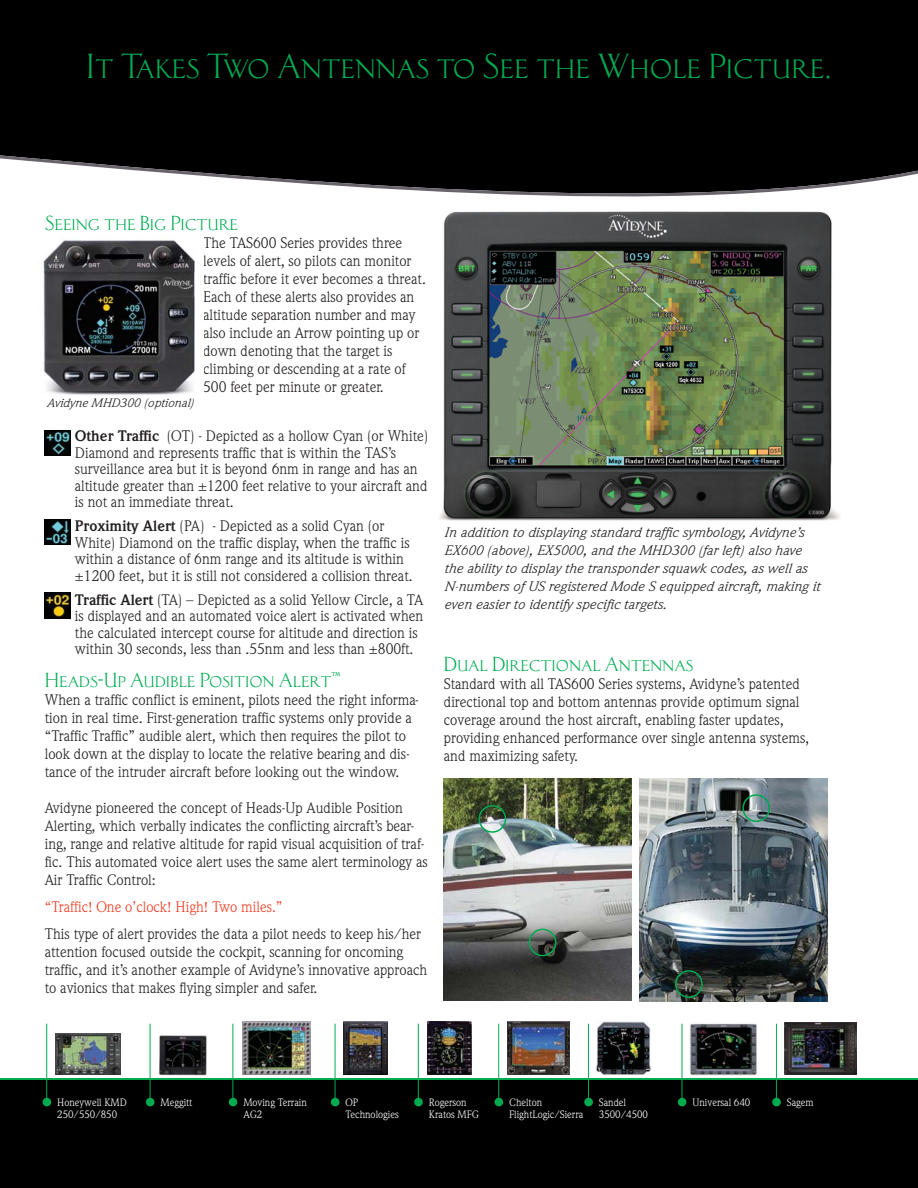
<style>
.page{position:relative;width:918px;height:1188px;background:#fff}
.page>*{position:absolute;margin:0;border:0;box-sizing:border-box;transform-origin:0 0}
.t1{font:36px "AT Classic Roman";color:#00ab50}
.t2{font:21px "AT Classic Roman";color:#00ab50}
.t3{font:15px/18px "Weidemann";color:#231f20}
.t4{font:15px "Weidemann";color:#ef3e25}
.t5{font:italic 13.5px/18px "Weidemann";color:#231f20;scale:1.09 1}
.t6{font:italic 12px "Weidemann";color:#231f20;scale:1.09 1}
.t7{font:10.5px/12px "Weidemann";color:#fff}
.s1{font-weight:700}
</style>
<div class="page">
<svg style="left:0;top:0;width:918px;height:197px;background:#121212"></svg>
<div style="left:0;top:1080px;width:918px;height:108px;background:#000"></div>
<hr style="left:0;top:1078px;width:918px;height:2px;background:#00ab50">
<img style="left:43px;top:240px;width:152px;height:155px">
<img style="left:45px;top:519px;width:26px;height:26px">
<img style="left:45px;top:593px;width:26px;height:26px">
<img style="left:45px;top:430px;width:26px;height:26px">
<img style="left:55px;top:1033px;width:66px;height:42px">
<img style="left:159px;top:1035px;width:48px;height:41px">
<img style="left:242px;top:1021px;width:68px;height:54px">
<img style="left:344px;top:1021px;width:43px;height:53px">
<img style="left:427px;top:1021px;width:45px;height:53px">
<img style="left:507px;top:1021px;width:62px;height:54px">
<img style="left:596px;top:1021px;width:55px;height:54px">
<img style="left:689px;top:1022px;width:69px;height:54px">
<img style="left:784px;top:1023px;width:73px;height:52px">
<hr style="left:46px;top:1024px;width:1px;height:78px;background:#00ab50">
<div style="left:43px;top:1098px;width:8px;height:8px;background:#00ab50;border-radius:50%"></div>
<hr style="left:150px;top:1024px;width:1px;height:78px;background:#00ab50">
<div style="left:146px;top:1098px;width:9px;height:8px;background:#00ab50;border-radius:50%"></div>
<hr style="left:233px;top:1024px;width:1px;height:78px;background:#00ab50">
<div style="left:229px;top:1098px;width:8px;height:8px;background:#00ab50;border-radius:50%"></div>
<hr style="left:335px;top:1024px;width:1px;height:78px;background:#00ab50">
<div style="left:331px;top:1098px;width:9px;height:8px;background:#00ab50;border-radius:50%"></div>
<hr style="left:418px;top:1024px;width:1px;height:78px;background:#00ab50">
<div style="left:414px;top:1098px;width:9px;height:8px;background:#00ab50;border-radius:50%"></div>
<hr style="left:498px;top:1024px;width:1px;height:78px;background:#00ab50">
<div style="left:495px;top:1098px;width:8px;height:8px;background:#00ab50;border-radius:50%"></div>
<hr style="left:588px;top:1024px;width:1px;height:78px;background:#00ab50">
<div style="left:584px;top:1098px;width:9px;height:8px;background:#00ab50;border-radius:50%"></div>
<hr style="left:682px;top:1024px;width:1px;height:78px;background:#00ab50">
<div style="left:678px;top:1098px;width:8px;height:8px;background:#00ab50;border-radius:50%"></div>
<hr style="left:776px;top:1024px;width:1px;height:78px;background:#00ab50">
<div style="left:772px;top:1098px;width:9px;height:8px;background:#00ab50;border-radius:50%"></div>
<img style="left:439px;top:211px;width:401px;height:310px">
<img style="left:444px;top:779px;width:188px;height:222px">
<img style="left:640px;top:779px;width:187px;height:222px">
<svg style="left:479px;top:805px;width:27px;height:28px"></svg>
<svg style="left:529px;top:929px;width:27px;height:27px"></svg>
<svg style="left:742px;top:794px;width:28px;height:28px"></svg>
<svg style="left:675px;top:970px;width:28px;height:28px"></svg>
<h1 class="t1" style="left:86px;top:45px;width:747px">It Takes Two Antennas to See the Whole Picture.</h1>
<h2 class="t2" style="left:45px;top:210px;width:195px">Seeing the Big Picture</h2>
<p class="t3" style="left:203px;top:235px;width:224px">The TAS600 Series provides three levels of alert, so pilots can monitor traffic before it ever becomes a threat.<br>Each of these alerts also provides an altitude separation number and may also include an Arrow pointing up or down denoting that the target is climbing or descending at a rate of 500 feet per minute or greater.</p>
<p class="t3" style="left:75px;top:429px;width:355px;line-height:16.5px"><span class="s1">Other Traffic</span> (OT) - Depicted as a hollow Cyan (or White)<br>Diamond and represents traffic that is within the TAS’s surveillance area but it is beyond 6nm in range and has an altitude greater than ±1200 feet relative to your aircraft and is not an immediate threat.</p>
<p class="t3" style="left:75px;top:519px;width:339px;line-height:16.5px"><span class="s1">Proximity Alert</span> (PA) - Depicted as a solid Cyan (or White) Diamond on the traffic display, when the traffic is within a distance of 6nm range and its altitude is within ±1200 feet, but it is still not considered a collision threat.</p>
<p class="t3" style="left:75px;top:593px;width:350px;line-height:16.5px"><span class="s1">Traffic Alert</span> (TA) – Depicted as a solid Yellow Circle, a TA is displayed and an automated voice alert is activated when the calculated intercept course for altitude and direction is within 30 seconds, less than .55nm and less than ±800ft.</p>
<h2 class="t2" style="left:45px;top:668px;width:297px">Heads-Up Audible Position Alert<sup>™</sup></h2>
<p class="t3" style="left:45px;top:692px;width:375px">When a traffic conflict is eminent, pilots need the right informa&shy;tion in real time. First-generation traffic systems only provide a “Traffic Traffic” audible alert, which then requires the pilot to look down at the display to locate the relative bearing and dis&shy;tance of the intruder aircraft before looking out the window.</p>
<p class="t3" style="left:45px;top:800px;width:385px">Avidyne pioneered the concept of Heads-Up Audible Position Alerting, which verbally indicates the conflicting aircraft’s bear&shy;ing, range and relative altitude for rapid visual acquisition of traf&shy;fic. This automated voice alert uses the same alert terminology as Air Traffic Control:</p>
<p class="t4" style="left:45px;top:902px;width:239px">“Traffic! One o’clock! High! Two miles.”</p>
<p class="t3" style="left:45px;top:926px;width:384px">This type of alert provides the data a pilot needs to keep his/her attention focused outside the cockpit, scanning for oncoming traffic, and it’s another example of Avidyne’s innovative approach to avionics that makes flying simpler and safer.</p>
<p class="t6" style="left:46px;top:398px;width:137px">Avidyne MHD300 (optional)</p>
<p class="t5" style="left:444px;top:524px;width:346px">In addition to displaying standard traffic symbology, Avidyne’s EX600 (above), EX5000, and the MHD300 (far left) also have the ability to display the transponder squawk codes, as well as N-numbers of US registered Mode S equipped aircraft, making it even easier to identify specific targets.</p>
<h2 class="t2" style="left:444px;top:651px;width:251px">Dual Directional Antennas</h2>
<p class="t3" style="left:444px;top:676px;width:367px">Standard with all TAS600 Series systems, Avidyne’s patented directional top and bottom antennas provide optimum signal coverage around the host aircraft, enabling faster updates, providing enhanced performance over single antenna systems, and maximizing safety.</p>
<p class="t7" style="left:57px;top:1097px;width:71px">Honeywell KMD<br>250/550/850</p>
<p class="t7" style="left:161px;top:1097px;width:33px">Meggitt</p>
<p class="t7" style="left:243px;top:1097px;width:65px">Moving Terrain<br>AG2</p>
<p class="t7" style="left:346px;top:1097px;width:55px">OP<br>Technologies</p>
<p class="t7" style="left:429px;top:1097px;width:52px">Rogerson<br>Kratos MFG</p>
<p class="t7" style="left:509px;top:1097px;width:76px">Chelton<br>FlightLogic/Sierra</p>
<p class="t7" style="left:599px;top:1097px;width:51px">Sandel<br>3500/4500</p>
<p class="t7" style="left:693px;top:1097px;width:59px">Universal 640</p>
<p class="t7" style="left:787px;top:1097px;width:28px">Sagem</p>
</div>
